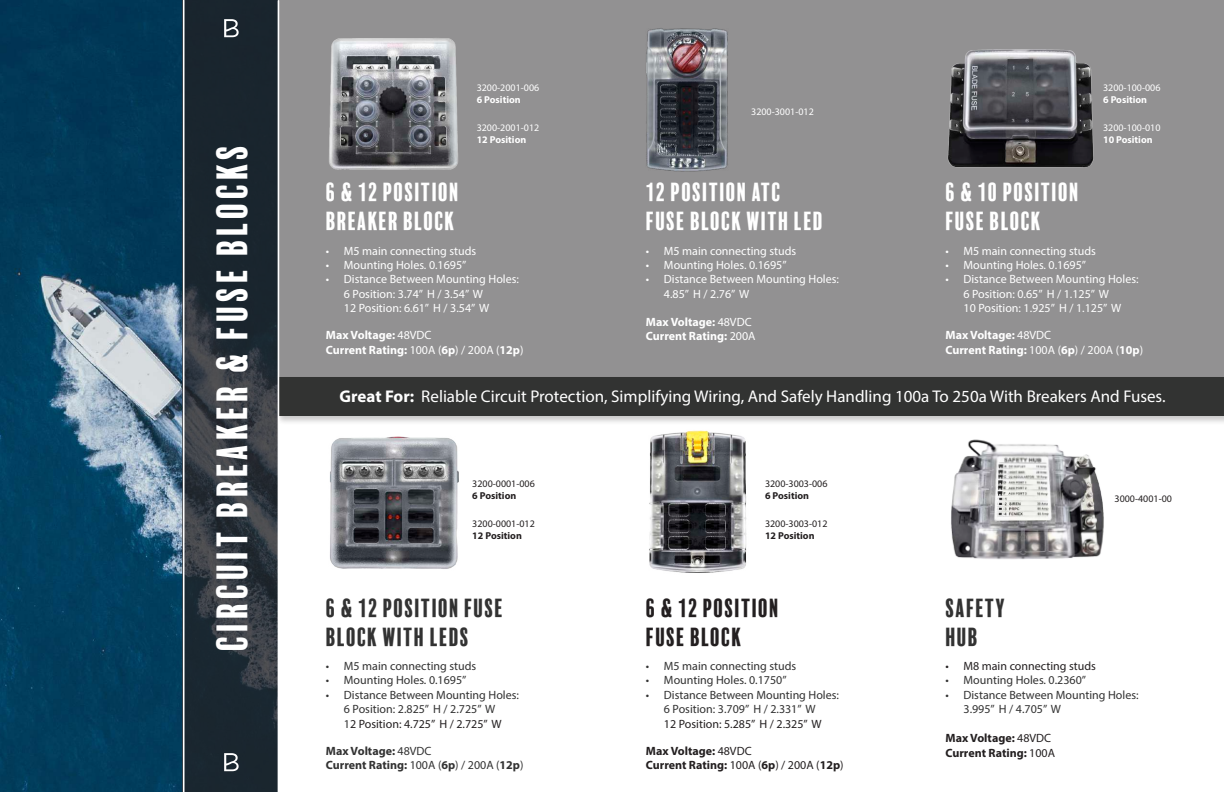
<style>
.page{position:relative;width:1224px;height:792px;background:#fff}
.page>*{position:absolute;margin:0;border:0;box-sizing:border-box;transform-origin:0 0}
.t1{font:40px "Balboa Plus Fill";letter-spacing:.05em;color:#fff}
.t2{font:24px/28.8px "Balboa Plus Fill";color:#fff}
.t3{font:24px/28.8px "Balboa Plus Fill";color:#323232}
.t4{font:24px/28.8px "Balboa Plus Fill";color:#231f20}
.t5{font:17px "Myriad Pro";color:#fff}
.t6{font:12px/14.4px "Myriad Pro";color:#fff}
.t7{font:12px/14.4px "Myriad Pro";color:#323232;text-align:center}
.t8{font:700 12px/14.4px "Myriad Pro";color:#fff}
.t9{font:700 12px/14.4px "Myriad Pro";color:#231f20}
.t10{font:700 12px/14.4px "Myriad Pro";color:#323232}
.t11{font:12px "Myriad Pro";color:#231f20}
.t12{font:10px "Myriad Pro";color:#231f20}
.t13{font:10px "Myriad Pro";color:#fff}
.t14{font:700 10px "Myriad Pro";color:#fff}
.t15{font:700 10px "Myriad Pro";color:#231f20}
.s1{font-weight:400}
.s2{font-weight:700}
.s3{color:#231f20}
</style>
<div class="page">
<div style="left:0;top:0;width:1224px;height:396px;background:#929192"></div>
<img style="left:0;top:0;width:183px;height:792px">
<svg style="left:185px;top:0;width:93px;height:792px;background:#262f37"></svg>
<div style="left:276px;top:375px;width:948px;height:50px;background:#231f20;opacity:.25"></div>
<div style="left:279px;top:377px;width:945px;height:38px;background:#323332"></div>
<svg style="left:183px;top:0;width:2px;height:792px"></svg>
<svg style="left:278px;top:0;width:1px;height:425px"></svg>
<img style="left:329px;top:38px;width:130px;height:132px">
<img style="left:646px;top:28px;width:82px;height:144px">
<img style="left:948px;top:49px;width:146px;height:119px">
<img style="left:224px;top:20px;width:14px;height:19px">
<img style="left:224px;top:753px;width:14px;height:19px">
<img style="left:330px;top:436px;width:129px;height:133px">
<img style="left:649px;top:430px;width:98px;height:143px">
<img style="left:951px;top:439px;width:153px;height:121px">
<h1 class="t1" style="left:210px;top:651px;width:510px;rotate:-90deg">CIRCUIT BREAKER &amp; FUSE BLOCKS</h1>
<p class="t13" style="left:477px;top:81px;width:64px">3200-2001-006</p>
<p class="t14" style="left:477px;top:93px;width:46px">6 Position</p>
<p class="t13" style="left:477px;top:121px;width:64px">3200-2001-012</p>
<p class="t14" style="left:477px;top:133px;width:51px">12 Position</p>
<h2 class="t2" style="left:326px;top:178px;width:135px">6 &amp; 12 POSITION<br>BREAKER BLOCK</h2>
<p class="t6" style="left:326px;top:243px;width:152px">• M5 main connecting studs</p>
<p class="t6" style="left:326px;top:258px;width:142px">• Mounting Holes. 0.1695”</p>
<p class="t6" style="left:344px;top:272px;width:177px;text-indent:-18px">• Distance Between Mounting Holes:<br>6 Position: 3.74” H / 3.54” W<br>12 Position: 6.61” H / 3.54” W</p>
<p class="t8" style="left:326px;top:328px;width:199px">Max Voltage: <span class="s1">48VDC<br></span>Current Rating: <span class="s1">100A (</span>6p<span class="s1">) / 200A (</span>12p<span class="s1">)</span></p>
<p class="t13" style="left:751px;top:106px;width:64px">3200-3001-012</p>
<h2 class="t2" style="left:646px;top:178px;width:180px">12 POSITION ATC<br>FUSE BLOCK WITH LED</h2>
<p class="t6" style="left:646px;top:243px;width:152px">• M5 main connecting studs</p>
<p class="t6" style="left:646px;top:258px;width:142px">• Mounting Holes. 0.1695”</p>
<p class="t6" style="left:664px;top:272px;width:177px;text-indent:-18px">• Distance Between Mounting Holes:<br>4.85” H / 2.76” W</p>
<p class="t8" style="left:646px;top:314px;width:111px">Max Voltage: <span class="s1">48VDC<br></span>Current Rating: <span class="s1">200A</span></p>
<p class="t13" style="left:1103px;top:81px;width:59px">3200-100-006</p>
<p class="t14" style="left:1103px;top:93px;width:46px">6 Position</p>
<p class="t13" style="left:1103px;top:121px;width:59px">3200-100-010</p>
<p class="t14" style="left:1103px;top:133px;width:51px">10 Position</p>
<h2 class="t2" style="left:946px;top:178px;width:136px">6 &amp; 10 POSITION<br>FUSE BLOCK</h2>
<p class="t6" style="left:946px;top:243px;width:152px">• M5 main connecting studs</p>
<p class="t6" style="left:946px;top:258px;width:142px">• Mounting Holes. 0.1695”</p>
<p class="t6" style="left:964px;top:272px;width:177px;text-indent:-18px">• Distance Between Mounting Holes:<br>6 Position: 0.65” H / 1.125” W<br>10 Position: 1.925” H / 1.125” W</p>
<p class="t8" style="left:946px;top:328px;width:199px">Max Voltage: <span class="s1">48VDC<br></span>Current Rating: <span class="s1">100A (</span>6p<span class="s1">) / 200A (</span>10p<span class="s1">)</span></p>
<h3 class="t5" style="left:340px;top:386px;width:828px"><span class="s2">Great For:</span> Reliable Circuit Protection, Simplifying Wiring, And Safely Handling 100a To 250a With Breakers And Fuses.</h3>
<p class="t12" style="left:472px;top:478px;width:64px">3200-0001-006</p>
<p class="t15" style="left:472px;top:489px;width:46px">6 Position</p>
<p class="t12" style="left:472px;top:518px;width:64px">3200-0001-012</p>
<p class="t15" style="left:472px;top:530px;width:51px">12 Position</p>
<h2 class="t3" style="left:326px;top:594px;width:180px">6 &amp; 12 POSITION FUSE<br>BLOCK WITH LEDS</h2>
<p class="t7" style="left:326px;top:659px;width:152px">• M5 main connecting studs</p>
<p class="t7" style="left:326px;top:673px;width:142px">• Mounting Holes. 0.1695”</p>
<p class="t7" style="left:326px;top:687px;width:195px">• Distance Between Mounting Holes:<br>6 Position: 2.825” H / 2.725” W<br>1<span class="s3">2 Position: 4.725” H / 2.725” W</span></p>
<p class="t10" style="left:326px;top:743px;width:199px">Max Voltage: <span class="s1">48VDC<br></span>Current Rating: <span class="s1">100A (</span>6p<span class="s1">) / 200A (</span>12p<span class="s1">)</span></p>
<p class="t12" style="left:765px;top:478px;width:64px">3200-3003-006</p>
<p class="t15" style="left:765px;top:489px;width:46px">6 Position</p>
<p class="t12" style="left:765px;top:518px;width:64px">3200-3003-012</p>
<p class="t15" style="left:765px;top:530px;width:51px">12 Position</p>
<h2 class="t4" style="left:646px;top:594px;width:135px">6 &amp; 12 POSITION<br>FUSE BLOCK</h2>
<p class="t7" style="left:646px;top:659px;width:152px">• M5 main connecting studs</p>
<p class="t7" style="left:646px;top:673px;width:142px">• Mounting Holes. 0.1750”</p>
<p class="t7" style="left:646px;top:687px;width:195px">• Distance Between Mounting Holes:<br>6 Position: 3.709” H / 2.331” W</p>
<p class="t11" style="left:664px;top:716px;width:159px">12 Position: 5.285” H / 2.325” W</p>
<p class="t9" style="left:646px;top:743px;width:199px">Max Voltage: <span class="s1">48VDC<br></span>Current Rating: <span class="s1">100A (</span>6p<span class="s1">) / 200A (</span>12p<span class="s1">)</span></p>
<p class="t12" style="left:1115px;top:492px;width:59px">3000-4001-00</p>
<h2 class="t3" style="left:946px;top:594px;width:62px">SAFETY<br>HUB</h2>
<p class="t11" style="left:946px;top:659px;width:152px">• M8 main connecting studs</p>
<p class="t7" style="left:946px;top:673px;width:142px">• Mounting Holes. 0.2360”</p>
<p class="t7" style="left:964px;top:687px;width:177px;text-align:left;text-indent:-18px">• Distance Between Mounting Holes:<br>3.995” H / 4.705” W</p>
<p class="t9" style="left:946px;top:731px;width:111px">Max Voltage: <span class="s1">48VDC<br></span>Current Rating: <span class="s1">100A</span></p>
</div>
